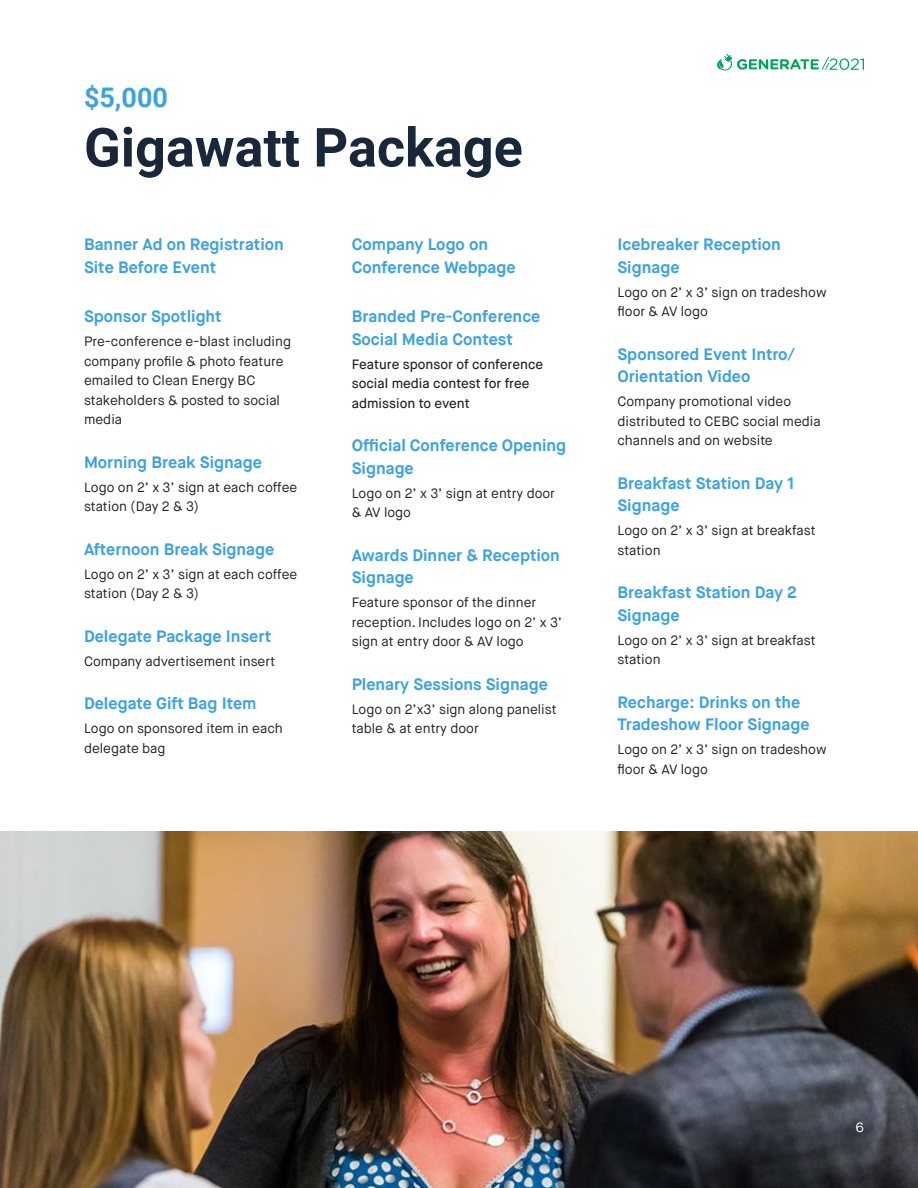
<style>
.page{position:relative;width:918px;height:1188px;background:#fff}
.page>*{position:absolute;margin:0;border:0;box-sizing:border-box;transform-origin:0 0}
.t1{font:700 54px "Roboto";color:#182739}
.t2{font:700 27px "Roboto";color:#3ea2e0}
.t3{font:700 16.5px/22.5px "Maison Neue";color:#3ea2e0}
.t4{font:13.5px/19.5px "Maison Neue";color:#222}
.t5{font:500 13.5px/19.5px "Maison Neue";color:#222}
.t6{font:13.5px "Maison Neue";color:#fff}
</style>
<div class="page">
<img style="left:0;top:831px;width:918px;height:357px">
<svg style="left:717px;top:54px;width:147px;height:16px"></svg>
<h2 class="t2" style="left:84px;top:78px;width:86px">$5,000</h2>
<h1 class="t1" style="left:84px;top:110px;width:440px">Gigawatt Package</h1>
<p class="t3" style="left:84px;top:233px;width:201px">Banner Ad on Registration<br>Site Before Event</p>
<p class="t3" style="left:84px;top:305px;width:139px">Sponsor Spotlight</p>
<p class="t4" style="left:84px;top:332px;width:209px">Pre-conference e-blast including company profile &amp; photo feature emailed to Clean Energy BC stakeholders &amp; posted to social media</p>
<p class="t3" style="left:84px;top:451px;width:180px">Morning Break Signage</p>
<p class="t4" style="left:84px;top:477px;width:215px">Logo on 2’ x 3’ sign at each coffee station (Day 2 &amp; 3)</p>
<p class="t3" style="left:84px;top:538px;width:192px">Afternoon Break Signage</p>
<p class="t4" style="left:84px;top:564px;width:215px">Logo on 2’ x 3’ sign at each coffee station (Day 2 &amp; 3)</p>
<p class="t3" style="left:84px;top:625px;width:189px">Delegate Package Insert</p>
<p class="t4" style="left:84px;top:651px;width:193px">Company advertisement insert</p>
<p class="t3" style="left:84px;top:692px;width:174px">Delegate Gift Bag Item</p>
<p class="t4" style="left:84px;top:719px;width:200px">Logo on sponsored item in each delegate bag</p>
<p class="t3" style="left:352px;top:233px;width:165px">Company Logo on<br>Conference Webpage</p>
<p class="t3" style="left:352px;top:305px;width:190px">Branded Pre-Conference<br>Social Media Contest</p>
<p class="t5" style="left:352px;top:354px;width:193px">Feature sponsor of conference social media contest for free admission to event</p>
<p class="t3" style="left:352px;top:434px;width:216px">Official Conference Opening<br>Signage</p>
<p class="t4" style="left:352px;top:483px;width:205px">Logo on 2’ x 3’ sign at entry door &amp; AV logo</p>
<p class="t3" style="left:352px;top:544px;width:210px">Awards Dinner &amp; Reception<br>Signage</p>
<p class="t4" style="left:352px;top:593px;width:212px">Feature sponsor of the dinner reception. Includes logo on 2’ x 3’ sign at entry door &amp; AV logo</p>
<p class="t3" style="left:352px;top:673px;width:198px">Plenary Sessions Signage</p>
<p class="t4" style="left:352px;top:699px;width:206px">Logo on 2’x3’ sign along panelist table &amp; at entry door</p>
<p class="t3" style="left:617px;top:233px;width:165px">Icebreaker Reception<br>Signage</p>
<p class="t4" style="left:617px;top:282px;width:211px">Logo on 2’ x 3’ sign on tradeshow floor &amp; AV logo</p>
<p class="t3" style="left:617px;top:343px;width:179px">Sponsored Event Intro/<br>Orientation Video</p>
<p class="t4" style="left:617px;top:392px;width:205px">Company promotional video distributed to CEBC social media channels and on website</p>
<p class="t3" style="left:617px;top:472px;width:179px">Breakfast Station Day 1<br>Signage</p>
<p class="t4" style="left:617px;top:521px;width:200px">Logo on 2’ x 3’ sign at breakfast station</p>
<p class="t3" style="left:617px;top:581px;width:181px">Breakfast Station Day 2<br>Signage</p>
<p class="t4" style="left:617px;top:630px;width:200px">Logo on 2’ x 3’ sign at breakfast station</p>
<p class="t3" style="left:617px;top:691px;width:194px">Recharge: Drinks on the<br>Tradeshow Floor Signage</p>
<p class="t4" style="left:617px;top:740px;width:211px">Logo on 2’ x 3’ sign on tradeshow floor &amp; AV logo</p>
<p class="t6" style="left:855px;top:1119px;width:10px">6</p>
</div>
